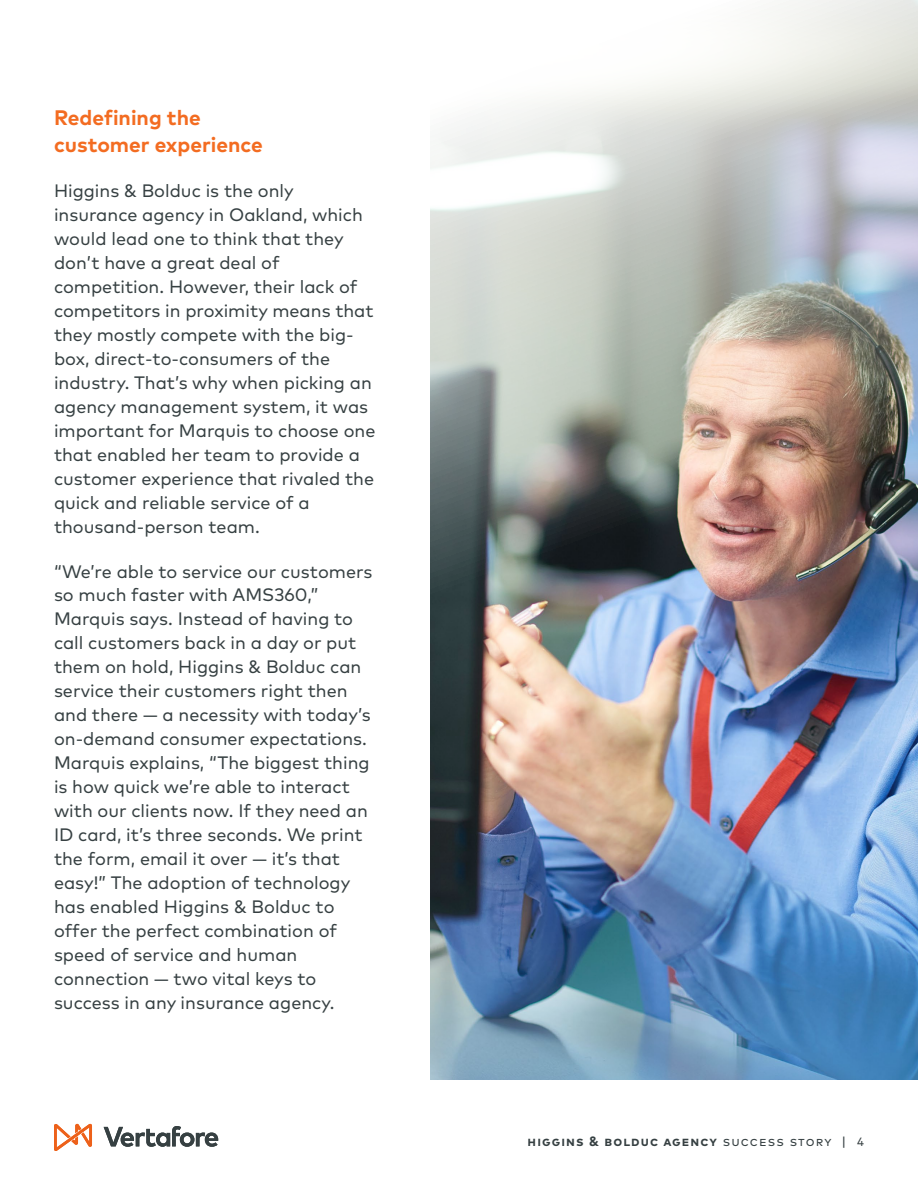
<style>
.page{position:relative;width:918px;height:1188px;background:#fff}
.page>*{position:absolute;margin:0;border:0;box-sizing:border-box;transform-origin:0 0}
.t1{font:700 21px/27px "Mark Pro";color:#f36c21}
.t2{font:18px/24px "Mark Pro";color:#364042}
.t3{font:700 13.5px "Mark Pro";letter-spacing:.08em;color:#364042}
.s1{font-weight:400}
.s2{font-weight:400;font-size:12px}
</style>
<div class="page">
<img style="left:431px;top:0;width:487px;height:1080px">
<svg style="left:54px;top:1124px;width:38px;height:27px"></svg>
<svg style="left:104px;top:1126px;width:114px;height:21px"></svg>
<p class="t1" style="left:54px;top:102px;width:210px">Redefining the customer experience</p>
<p class="t2" style="left:54px;top:177px;width:323px">Higgins &amp; Bolduc is the only insurance agency in Oakland, which would lead one to think that they don’t have a great deal of competition. However, their lack of competitors in proximity means that they mostly compete with the big&shy;box, direct-to-consumers of the industry. That’s why when picking an agency management system, it was important for Marquis to choose one that enabled her team to provide a customer experience that rivaled the quick and reliable service of a thousand-person team.</p>
<p class="t2" style="left:54px;top:558px;width:320px">“We’re able to service our customers so much faster with AMS360,” Marquis says. Instead of having to call customers back in a day or put them on hold, Higgins &amp; Bolduc can service their customers right then and there — a necessity with today’s on-demand consumer expectations.<br>Marquis explains, “The biggest thing is how quick we’re able to interact with our clients now. If they need an ID card, it’s three seconds. We print the form, email it over — it’s that easy!” The adoption of technology has enabled Higgins &amp; Bolduc to offer the perfect combination of speed of service and human connection — two vital keys to success in any insurance agency.</p>
<p class="t3" style="left:528px;top:1131px;width:338px">higgins &amp; bolduc agency <span class="s1">success story |</span> <span class="s2">4</span></p>
</div>
